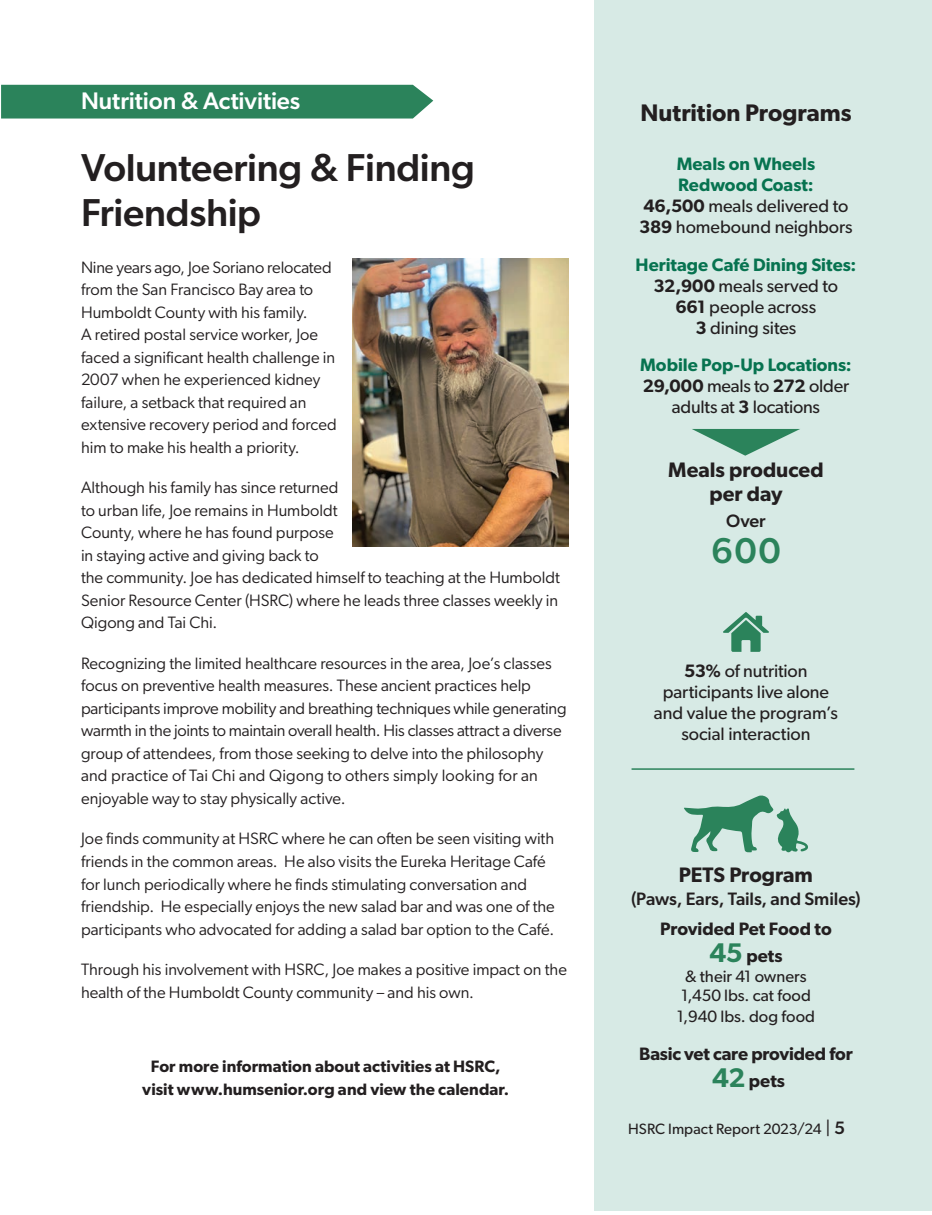
<style>
.page{position:relative;width:932px;height:1215px;background:#fff}
.page>*{position:absolute;margin:0;border:0;box-sizing:border-box;transform-origin:0 0}
.t1{font:500 39px/45px "Gibson";letter-spacing:-.01em;color:#231f20}
.t2{font:500 36px "Gibson";color:#2b835b}
.t3{font:500 24px "Gibson";letter-spacing:-.005em;color:#fff}
.t4{font:600 24px "Gibson";color:#231f20}
.t5{font:600 21px/24px "Gibson";color:#231f20;text-align:center}
.t6{font:18px/21px "Gibson";letter-spacing:-.005em;color:#231f20;text-align:center}
.t7{font:600 18px/27px "Gibson";letter-spacing:-.005em;color:#231f20;text-align:center}
.t8{font:500 18px "Gibson";letter-spacing:-.005em;color:#231f20}
.t9{font:16.5px/22.5px "Gibson";color:#231f20}
.t10{font:600 16.5px/22.5px "Gibson";letter-spacing:.005em;color:#231f20;text-align:center}
.t11{font:16.5px/19.5px "Gibson";color:#231f20}
.t12{font:15px "Gibson";letter-spacing:.005em;color:#231f20}
.s1{font-weight:600;color:#077350}
.s2{font-weight:600}
.s3{font-size:27px;color:#2b835b}
.s4{font-size:18px}
.s5{font-weight:500;font-size:18px}
</style>
<div class="page">
<div style="left:594px;top:0;width:338px;height:1210px;background:#d7eae5"></div>
<div style="left:1px;top:85px;width:432px;height:34px;background:#2b835b"></div>
<img style="left:352px;top:258px;width:216px;height:288px">
<svg style="left:692px;top:429px;width:108px;height:27px"></svg>
<hr style="left:631px;top:768px;width:223px;height:2px;background:#2b835b">
<svg style="left:684px;top:795px;width:124px;height:58px"></svg>
<svg style="left:723px;top:612px;width:46px;height:40px"></svg>
<h3 class="t3" style="left:81px;top:87px;width:221px">Nutrition &amp; Activities</h3>
<h1 class="t1" style="left:81px;top:144px;width:395px">Volunteering &amp; Finding<br>Friendship</h1>
<p class="t9" style="left:81px;top:256px;width:257px">Nine years ago, Joe Soriano relocated from the San Francisco Bay area to Humboldt County with his family.<br>A retired postal service worker, Joe faced a significant health challenge in 2007 when he experienced kidney failure, a setback that required an extensive recovery period and forced him to make his health a priority.</p>
<p class="t9" style="left:81px;top:476px;width:480px">Although his family has since returned<br>to urban life, Joe remains in Humboldt<br>County, where he has found purpose<br>in staying active and giving back to<br>the community. Joe has dedicated himself to teaching at the Humboldt Senior Resource Center (HSRC) where he leads three classes weekly in Qigong and Tai Chi.</p>
<p class="t9" style="left:81px;top:652px;width:487px">Recognizing the limited healthcare resources in the area, Joe’s classes focus on preventive health measures. These ancient practices help participants improve mobility and breathing techniques while generating warmth in the joints to maintain overall health. His classes attract a diverse group of attendees, from those seeking to delve into the philosophy and practice of Tai Chi and Qigong to others simply looking for an enjoyable way to stay physically active.</p>
<p class="t9" style="left:81px;top:827px;width:475px">Joe finds community at HSRC where he can often be seen visiting with friends in the common areas. He also visits the Eureka Heritage Café for lunch periodically where he finds stimulating conversation and friendship. He especially enjoys the new salad bar and was one of the participants who advocated for adding a salad bar option to the Café.</p>
<p class="t9" style="left:81px;top:958px;width:487px">Through his involvement with HSRC, Joe makes a positive impact on the health of the Humboldt County community – and his own.</p>
<p class="t10" style="left:142px;top:1055px;width:368px">For more information about activities at HSRC, visit www.humsenior.org and view the calendar.</p>
<h3 class="t4" style="left:640px;top:98px;width:213px">Nutrition Programs</h3>
<p class="t6" style="left:639px;top:153px;width:215px"><span class="s1">Meals on Wheels<br>Redwood Coast:<br></span><span class="s2">46,500</span> meals delivered to<br><span class="s2">389</span> homebound neighbors</p>
<p class="t6" style="left:635px;top:254px;width:222px"><span class="s1">Heritage Café Dining Sites:<br></span><span class="s2">32,900</span> meals served to<br><span class="s2">661</span> people across<br><span class="s2">3</span> dining sites</p>
<p class="t6" style="left:640px;top:354px;width:213px"><span class="s1">Mobile Pop-Up Locations:<br></span><span class="s2">29,000</span> meals to <span class="s2">272</span> older adults at <span class="s2">3</span> locations</p>
<p class="t5" style="left:668px;top:458px;width:157px">Meals produced per day</p>
<p class="t8" style="left:726px;top:510px;width:41px">Over</p>
<h2 class="t2" style="left:711px;top:529px;width:71px">600</h2>
<p class="t6" style="left:654px;top:660px;width:185px"><span class="s2">53%</span> of nutrition participants live alone and value the program’s social interaction</p>
<p class="t5" style="left:679px;top:863px;width:135px">PETS Program</p>
<p class="t8" style="left:631px;top:888px;width:231px">(Paws, Ears, Tails, and Smiles)</p>
<p class="t7" style="left:660px;top:915px;width:173px">Provided Pet Food to<br><span class="s3">45</span> pets</p>
<p class="t11" style="left:681px;top:966px;width:131px">&amp; their 41 owners<br>1,450 lbs. cat food</p>
<p class="t11" style="left:677px;top:1007px;width:140px">1,940 lbs. dog food</p>
<p class="t7" style="left:639px;top:1040px;width:215px">Basic vet care provided for<br><span class="s3">42</span> pets</p>
<p class="t12" style="left:628px;top:1120px;width:218px">HSRC Impact Report 2023/24 <span class="s4">|</span> <span class="s5">5</span></p>
</div>
